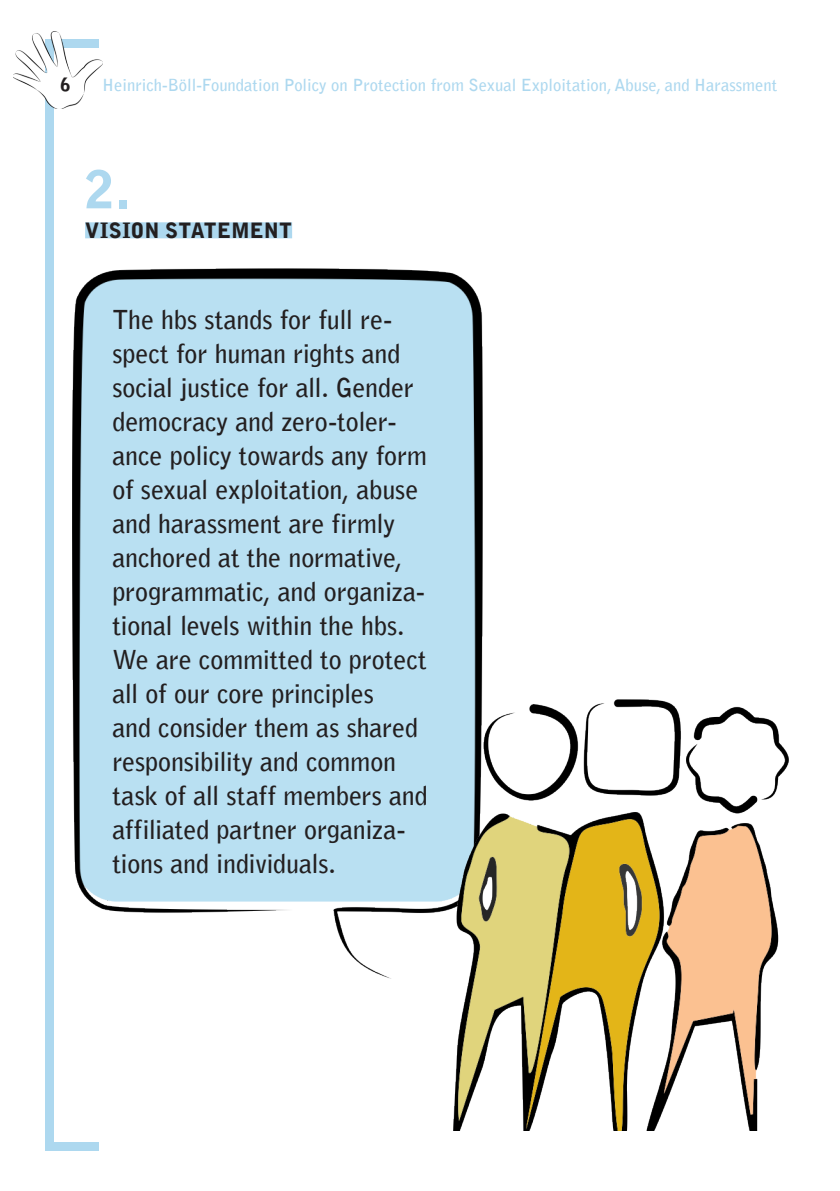
<style>
.page{position:relative;width:840px;height:1191px;background:#fff}
.page>*{position:absolute;margin:0;border:0;box-sizing:border-box;transform-origin:0 0}
.Headline_1{font:900 52px "Bell Gothic";color:#add8ef}
.Anter{font:700 26px/34px "Bell Gothic";letter-spacing:-.005em;color:#231f20}
.Body{font:900 21px "Bell Gothic";letter-spacing:.005em;color:#231f20}
.t1{font:900 18px "Bell Gothic";color:#231f20}
.t2{font:700 16.6px "Bell Gothic";color:#add8ef}
</style>
<div class="page">
<div style="left:45px;top:40px;width:9px;height:1111px;background:#add8ef"></div>
<div style="left:45px;top:1142px;width:54px;height:9px;background:#add8ef"></div>
<img style="left:14px;top:31px;width:88px;height:78px">
<img style="left:72px;top:268px;width:410px;height:710px">
<div style="left:85px;top:222px;width:207px;height:16px;background:#add8ef"></div>
<img style="left:453px;top:699px;width:335px;height:431px">
<p class="t1" style="left:61px;top:74px;width:12px">6</p>
<p class="t2" style="left:102px;top:75px;width:676px">Heinrich-Böll-Foundation Policy on Protection from Sexual Exploitation, Abuse, and Harassment</p>
<p class="Headline_1" style="left:85px;top:159px;width:46px">2.</p>
<p class="Body" style="left:85px;top:218px;width:208px">VISION STATEMENT</p>
<p class="Anter" style="left:112px;top:302px;width:317px">The hbs stands for full re&shy;spect for human rights and social justice for all. Gender democracy and zero-toler&shy;ance policy towards any form of sexual exploitation, abuse and harassment are firmly anchored at the normative, programmatic, and organiza&shy;tional levels within the hbs.<br>We are committed to protect all of our core principles<br>and consider them as shared responsibility and common task of all staff members and affiliated partner organiza&shy;tions and individuals.</p>
</div>
